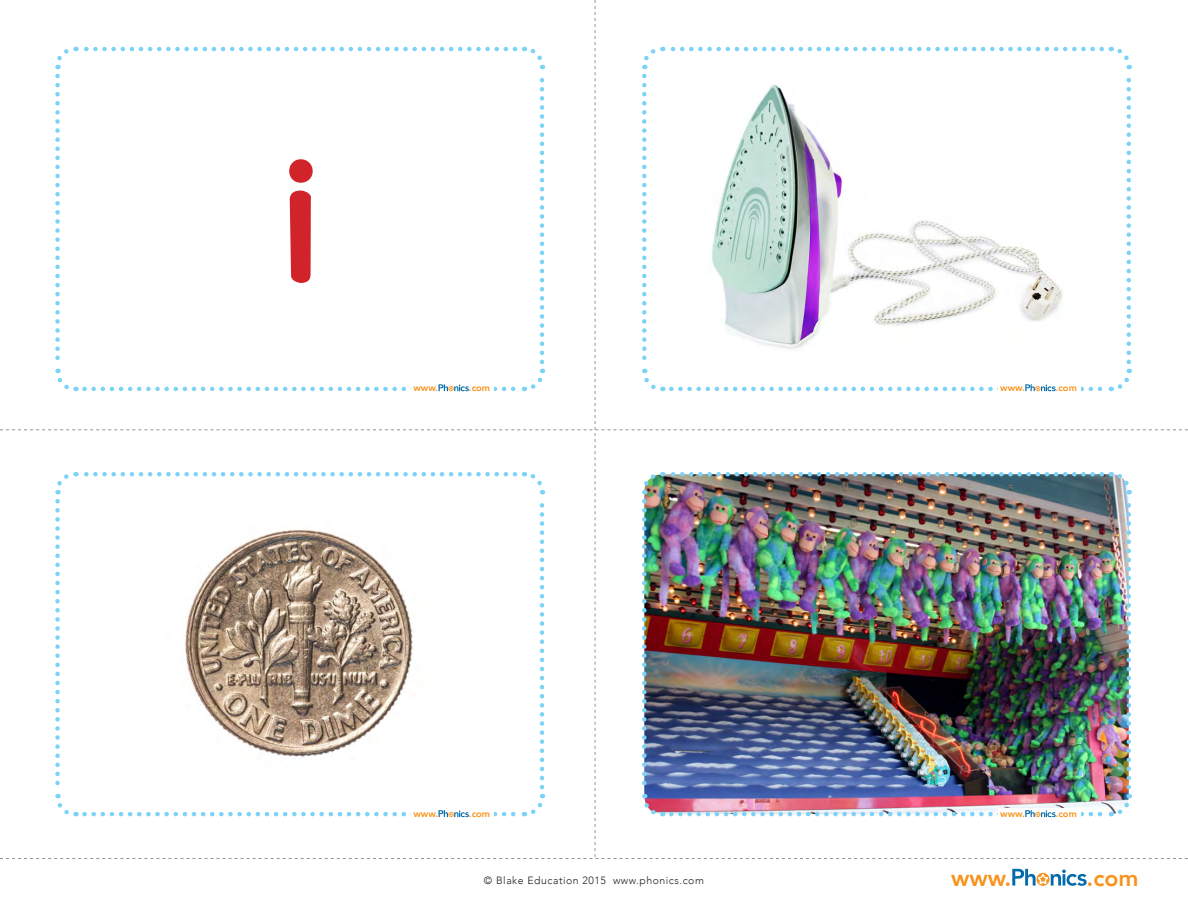
<style>
.page{position:relative;width:1188px;height:918px;background:#fff}
.page>*{position:absolute;margin:0;border:0;box-sizing:border-box;transform-origin:0 0}
.Letter{font:270px "KG Primary Penmanship 2";color:#d1232a}
.t1{font:800 22.95px "Avenir";color:#f7931d}
.t2{font:300 10.5px "Avenir";letter-spacing:.05em;color:#231f20}
.t3{font:800 9.45px "Avenir";color:#f7931d}
</style>
<div class="page">
<svg style="left:1012px;top:869px;width:75px;height:17px"></svg>
<img style="left:0;top:0;width:1188px;height:859px">
<p class="Letter" style="left:274px;top:73px;width:53px">i</p>
<p class="t3" style="left:414px;top:381px;width:26px">www.</p>
<p class="t3" style="left:469px;top:381px;width:23px">.com</p>
<p class="t3" style="left:1000px;top:381px;width:26px">www.</p>
<p class="t3" style="left:1056px;top:381px;width:23px">.com</p>
<p class="t3" style="left:414px;top:806px;width:26px">www.</p>
<p class="t3" style="left:469px;top:806px;width:23px">.com</p>
<p class="t3" style="left:1000px;top:806px;width:26px">www.</p>
<p class="t3" style="left:1056px;top:806px;width:23px">.com</p>
<p class="t2" style="left:484px;top:875px;width:222px">© Blake Education 2015 www.phonics.com</p>
<p class="t1" style="left:951px;top:860px;width:62px">www.</p>
<p class="t1" style="left:1087px;top:860px;width:53px">.com</p>
</div>
